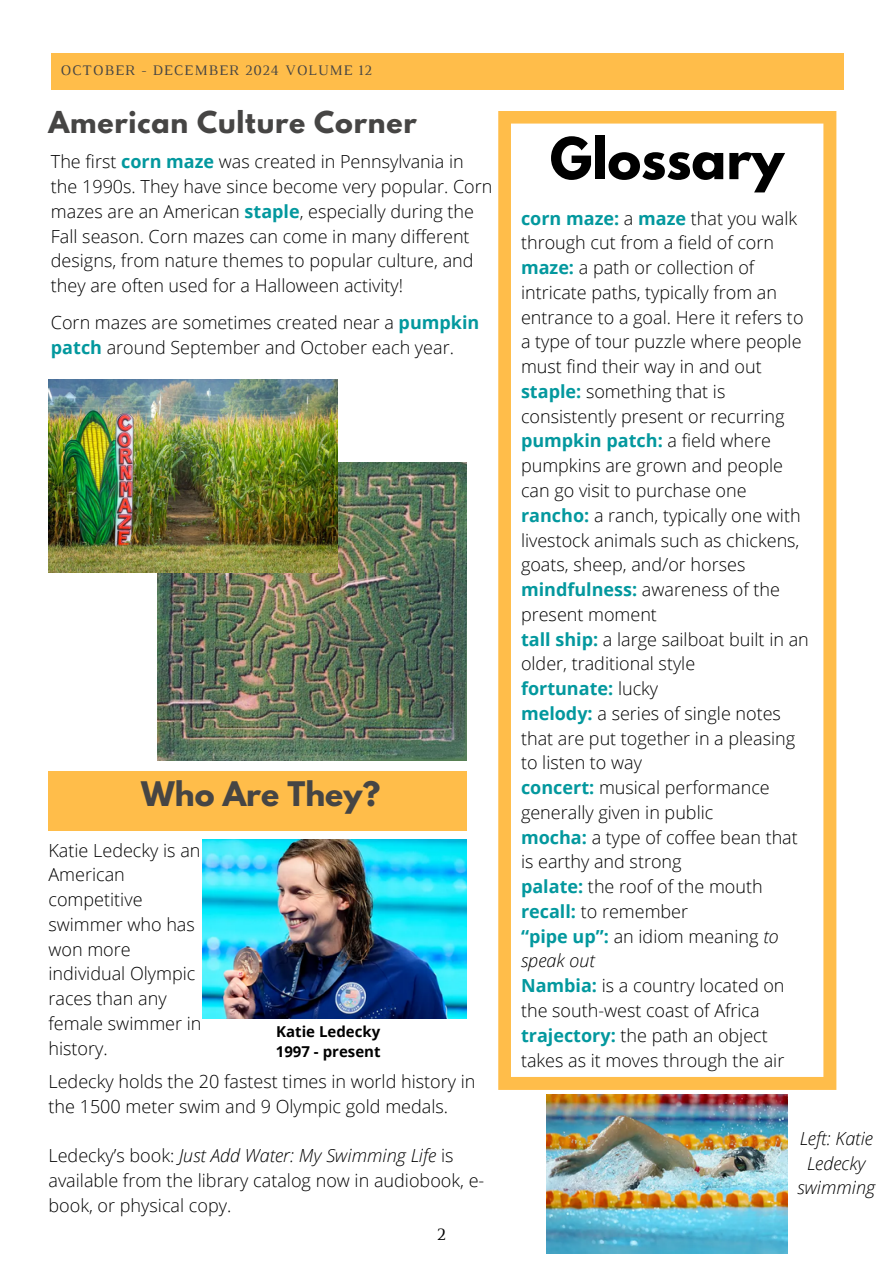
<style>
.page{position:relative;width:894px;height:1264px;background:#fff}
.page>*{position:absolute;margin:0;border:0;box-sizing:border-box;transform-origin:0 0}
.t1{font:700 51px "League Spartan";color:#000}
.t2{font:700 30px "League Spartan";color:#464544}
.t3{font:700 26.7px "League Spartan";letter-spacing:.03em;color:#464544}
.t4{font:300 18px/24.8px "Open Sans";color:#000}
.t5{font:italic 300 18px/24.8px "Open Sans";color:#000;text-align:center}
.t6{font:18px "Luthier";color:#000}
.t7{font:700 15px "Open Sans";color:#000}
.t8{font:14.85px "Luthier";letter-spacing:.06em;color:#464544}
.s1{font-weight:700;color:#03989e}
.s2{font-style:italic}
</style>
<div class="page">
<div style="left:51px;top:53px;width:792px;height:36px;background:#ffbd4a"></div>
<svg style="left:498px;top:111px;width:338px;height:978px"></svg>
<div style="left:48px;top:771px;width:419px;height:60px;background:#ffbd4a"></div>
<img style="left:158px;top:462px;width:308px;height:299px">
<img style="left:48px;top:379px;width:290px;height:194px">
<img style="left:203px;top:839px;width:263px;height:179px">
<img style="left:546px;top:1094px;width:241px;height:159px">
<p class="t8" style="left:60px;top:65px;width:313px">OCTOBER - DECEMBER 2024 VOLUME 12</p>
<h2 class="t3" style="left:48px;top:109px;width:369px">American Culture Corner</h2>
<p class="t4" style="left:51px;top:149px;width:443px">The first <span class="s1">corn maze</span> was created in Pennsylvania in the 1990s. They have since become very popular. Corn mazes are an American <span class="s1">staple</span>, especially during the Fall season. Corn mazes can come in many different designs, from nature themes to popular culture, and they are often used for a Halloween activity!</p>
<p class="t4" style="left:51px;top:309px;width:430px">Corn mazes are sometimes created near a <span class="s1">pumpkin patch</span> around September and October each year.</p>
<p class="t2" style="left:141px;top:779px;width:240px">Who Are They?</p>
<h4 class="t4" style="left:48px;top:837px;width:154px">Katie Ledecky is an<br>American competitive swimmer who has won more individual Olympic races than any female swimmer in history.</h4>
<h4 class="t7" style="left:276px;top:1021px;width:106px">Katie Ledecky</h4>
<p class="t7" style="left:276px;top:1041px;width:106px">1997 - present</p>
<h1 class="t4" style="left:48px;top:1068px;width:428px">Ledecky holds the 20 fastest times in world history in the 1500 meter swim and 9 Olympic gold medals.</h1>
<h4 class="t4" style="left:48px;top:1142px;width:437px">Ledecky’s book: <span class="s2">Just Add Water: My Swimming Life</span> is available from the library catalog now in audiobook, e&shy;book, or physical copy.</h4>
<p class="t6" style="left:437px;top:1227px;width:11px">2</p>
<h4 class="t1" style="left:549px;top:133px;width:236px">Glossary</h4>
<h4 class="t4" style="left:521px;top:205px;width:289px"><span class="s1">corn maze:</span> a <span class="s1">maze</span> that you walk through cut from a field of corn <span class="s1">maze:</span> a path or collection of intricate paths, typically from an entrance to a goal. Here it refers to a type of tour puzzle where people must find their way in and out <span class="s1">staple:</span> something that is consistently present or recurring <span class="s1">pumpkin patch:</span> a field where pumpkins are grown and people can go visit to purchase one <span class="s1">rancho:</span> a ranch, typically one with livestock animals such as chickens, goats, sheep, and/or horses <span class="s1">mindfulness:</span> awareness of the present moment<br><span class="s1">tall ship:</span> a large sailboat built in an older, traditional style<br><span class="s1">fortunate:</span> lucky<br><span class="s1">melody:</span> a series of single notes that are put together in a pleasing to listen to way<br><span class="s1">concert:</span> musical performance generally given in public<br><span class="s1">mocha:</span> a type of coffee bean that is earthy and strong<br><span class="s1">palate:</span> the roof of the mouth <span class="s1">recall:</span> to remember<br><span class="s1">“pipe up”:</span> an idiom meaning <span class="s2">to speak out<br></span><span class="s1">Nambia:</span> is a country located on the south-west coast of Africa <span class="s1">trajectory:</span> the path an object takes as it moves through the air</h4>
<p class="t5" style="left:797px;top:1125px;width:79px">Left: Katie<br>Ledecky swimming</p>
</div>
